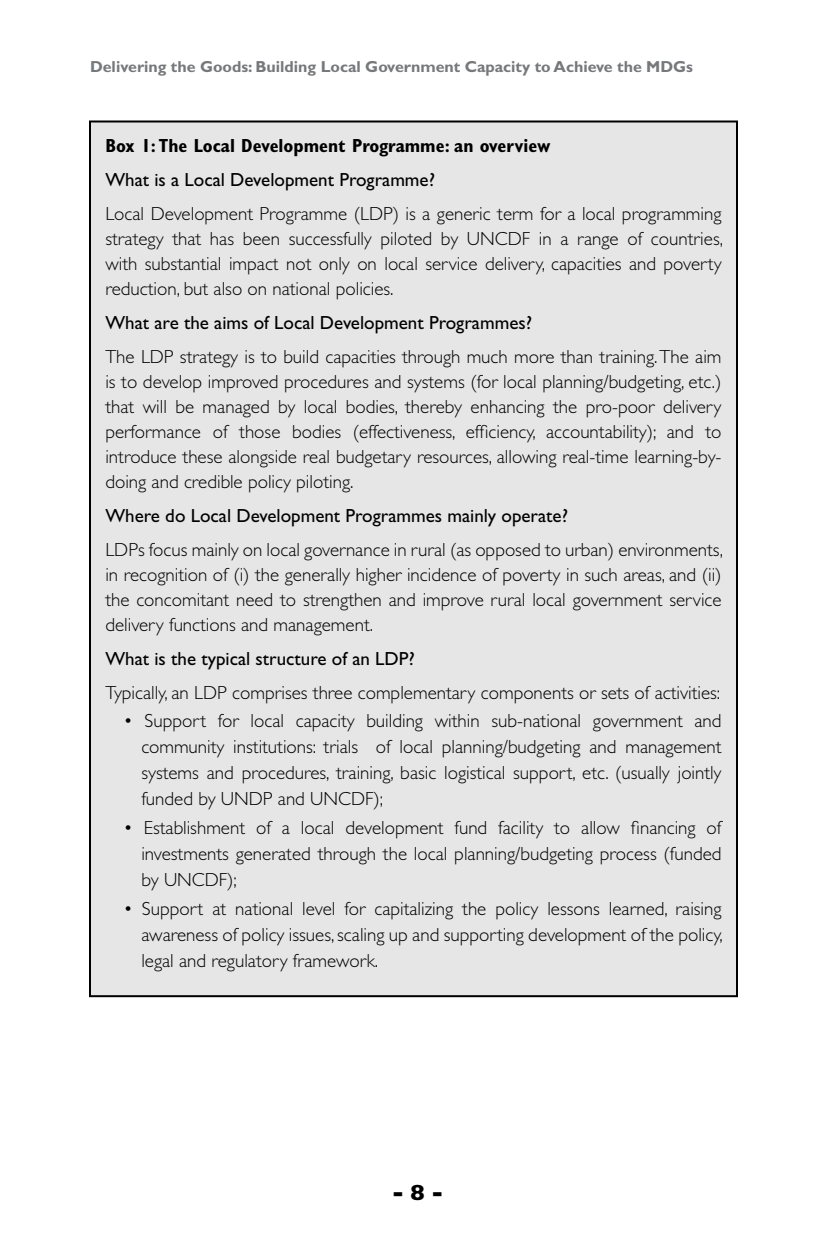
<style>
.page{position:relative;width:828px;height:1260px;background:#fff}
.page>*{position:absolute;margin:0;border:0;box-sizing:border-box;transform-origin:0 0}
.t1{font:800 22px "Gill Sans";color:#000}
.t2{font:300 19px/25px "Gill Sans";color:#000;text-align:justify}
.t3{font:19px "Gill Sans";color:#000}
.t4{font:700 condensed 19px "Gill Sans";color:#000}
.t5{font:700 16px "Gill Sans";color:#76787b}
</style>
<div class="page">
<div style="left:90px;top:122px;width:647px;height:874px;background:#e6e6e6"></div>
<p class="t5" style="left:90px;top:57px;width:605px">Delivering the Goods: Building Local Government Capacity to Achieve the MDGs</p>
<p class="t4" style="left:105px;top:134px;width:447px">Box 1: The Local Development Programme: an overview</p>
<p class="t3" style="left:105px;top:168px;width:331px">What is a Local Development Programme?</p>
<p class="t2" style="left:105px;top:201px;width:619px">Local Development Programme (LDP) is a generic term for a local programming strategy that has been successfully piloted by UNCDF in a range of countries, with substantial impact not only on local service delivery, capacities and poverty reduction, but also on national policies.</p>
<p class="t3" style="left:105px;top:311px;width:428px">What are the aims of Local Development Programmes?</p>
<p class="t2" style="left:105px;top:344px;width:618px">The LDP strategy is to build capacities through much more than training. The aim is to develop improved procedures and systems (for local planning/budgeting, etc.) that will be managed by local bodies, thereby enhancing the pro-poor delivery performance of those bodies (effectiveness, efficiency, accountability); and to introduce these alongside real budgetary resources, allowing real-time learning-by&shy;doing and credible policy piloting.</p>
<p class="t3" style="left:105px;top:504px;width:464px">Where do Local Development Programmes mainly operate?</p>
<p class="t2" style="left:105px;top:537px;width:619px">LDPs focus mainly on local governance in rural (as opposed to urban) environments, in recognition of (i) the generally higher incidence of poverty in such areas, and (ii) the concomitant need to strengthen and improve rural local government service delivery functions and management.</p>
<p class="t3" style="left:105px;top:647px;width:311px">What is the typical structure of an LDP?</p>
<p class="t2" style="left:105px;top:680px;width:616px">Typically, an LDP comprises three complementary components or sets of activities:</p>
<p class="t2" style="left:141px;top:708px;width:582px;line-height:26px;text-indent:-18px">• Support for local capacity building within sub-national government and community institutions: trials of local planning/budgeting and management systems and procedures, training, basic logistical support, etc. (usually jointly funded by UNDP and UNCDF);</p>
<p class="t2" style="left:141px;top:815px;width:582px;line-height:26px;text-indent:-18px">• Establishment of a local development fund facility to allow financing of investments generated through the local planning/budgeting process (funded by UNCDF);</p>
<p class="t2" style="left:141px;top:896px;width:583px;line-height:26px;text-indent:-18px">• Support at national level for capitalizing the policy lessons learned, raising awareness of policy issues, scaling up and supporting development of the policy, legal and regulatory framework.</p>
<p class="t1" style="left:393px;top:1179px;width:51px">- -</p>
</div>
